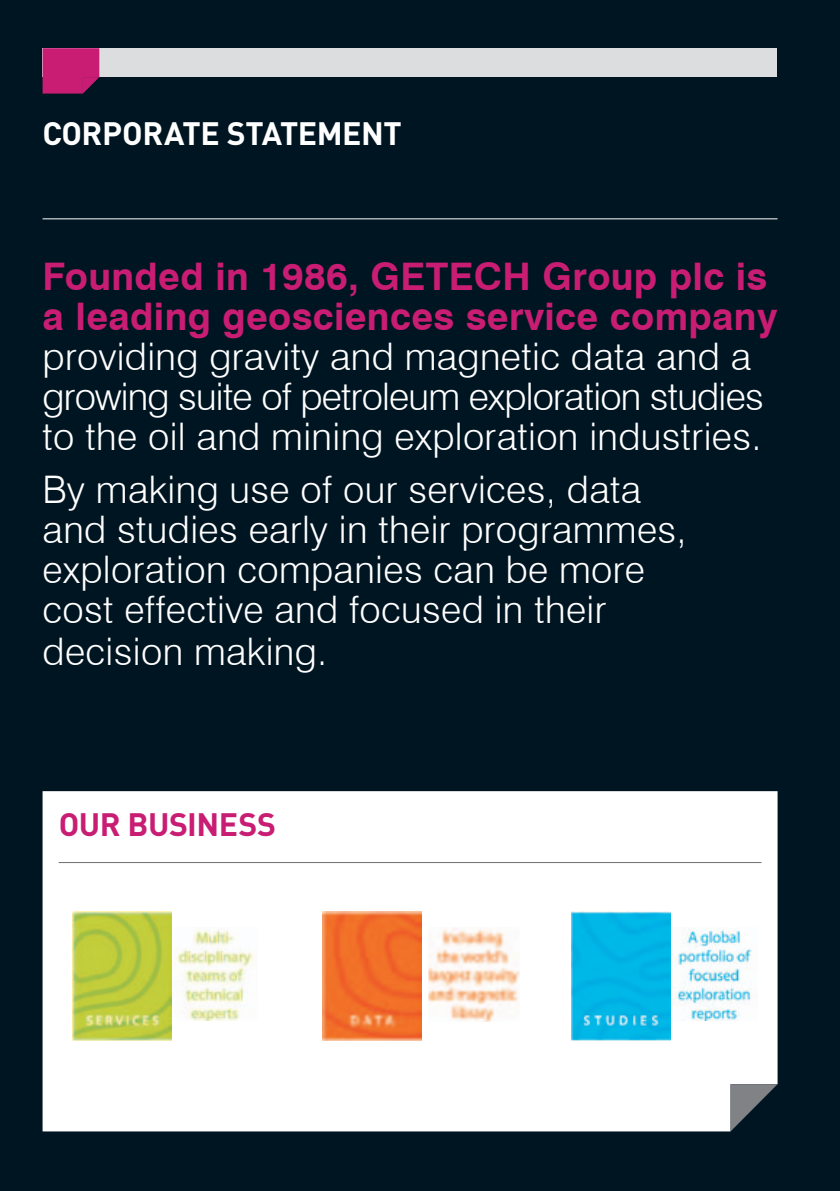
<style>
.page{position:relative;width:840px;height:1191px;background:#fff}
.page>*{position:absolute;margin:0;border:0;box-sizing:border-box;transform-origin:0 0}
.t1{font:300 38px/40.6px "Swiss 721 BT";letter-spacing:.01em;color:#fff}
.t2{font:700 38px/40px "Swiss 721 BT";letter-spacing:.01em;color:#c81d73}
.t3{font:700 32px "DIN";letter-spacing:-.015em;color:#fff}
.t4{font:700 32px "DIN";letter-spacing:-.015em;color:#c81d73}
</style>
<div class="page">
<div style="left:0;top:0;width:839px;height:1191px;background:#001522"></div>
<hr style="left:43px;top:218px;width:734px;height:1px;background:#fff">
<div style="left:43px;top:48px;width:733px;height:29px;background:#dcdddf"></div>
<div style="left:43px;top:791px;width:734px;height:340px;background:#fff"></div>
<svg style="left:730px;top:1084px;width:47px;height:47px"></svg>
<hr style="left:59px;top:862px;width:702px;height:1px;background:#6c6d70">
<svg style="left:43px;top:48px;width:56px;height:46px;background:#bb1d6e"></svg>
<img style="left:322px;top:911px;width:99px;height:129px">
<img style="left:428px;top:927px;width:91px;height:94px">
<img style="left:571px;top:911px;width:99px;height:129px">
<img style="left:672px;top:927px;width:85px;height:93px">
<img style="left:72px;top:911px;width:99px;height:129px">
<img style="left:172px;top:927px;width:85px;height:93px">
<p class="t3" style="left:43px;top:112px;width:360px">CORPORATE STATEMENT</p>
<p class="t2" style="left:43px;top:256px;width:736px">Founded in 1986, GETECH Group plc is a leading geosciences service company</p>
<p class="t1" style="left:43px;top:336px;width:722px;line-height:40px">providing gravity and magnetic data and a growing suite of petroleum exploration studies to the oil and mining exploration industries.</p>
<p class="t1" style="left:43px;top:469px;width:645px">By making use of our services, data and studies early in their programmes, exploration companies can be more cost effective and focused in their decision making.</p>
<p class="t4" style="left:59px;top:803px;width:219px">OUR BUSINESS</p>
</div>
